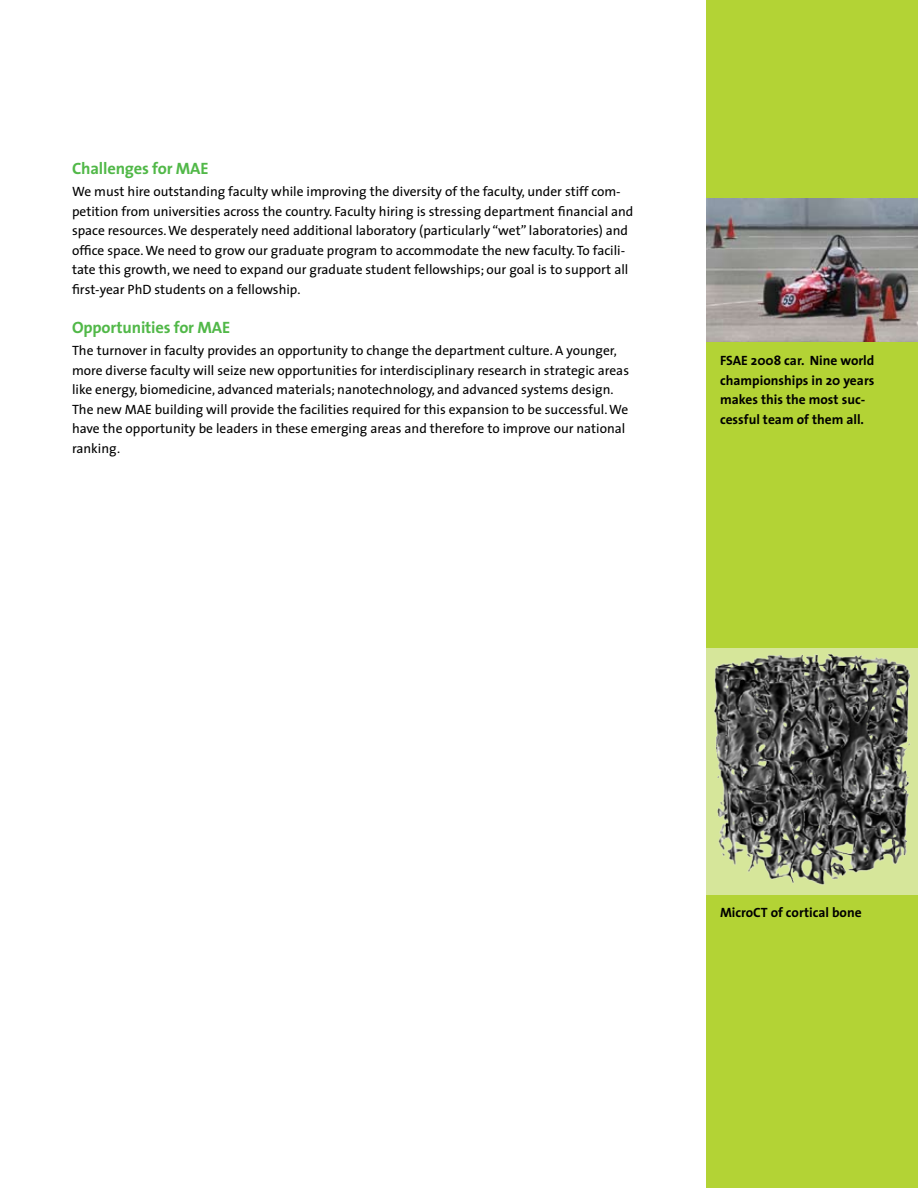
<style>
.page{position:relative;width:918px;height:1188px;background:#fff}
.page>*{position:absolute;margin:0;border:0;box-sizing:border-box;transform-origin:0 0}
.t1{font:700 16.5px "The Sans";letter-spacing:-.01em;color:#51b848}
.t2{font:13.5px/19.5px "The Sans";color:#000}
.t3{font:700 13.5px/19.5px "The Sans";color:#000}
</style>
<div class="page">
<div style="left:706px;top:0;width:212px;height:1188px;background:#b3d335"></div>
<img style="left:706px;top:198px;width:212px;height:144px">
<img style="left:706px;top:648px;width:212px;height:246px">
<p class="t1" style="left:72px;top:154px;width:138px">Challenges for MAE</p>
<p class="t2" style="left:72px;top:182px;width:563px">We must hire outstanding faculty while improving the diversity of the faculty, under stiff com&shy;petition from universities across the country. Faculty hiring is stressing department financial and space resources. We desperately need additional laboratory (particularly “wet” laboratories) and office space. We need to grow our graduate program to accommodate the new faculty. To facili&shy;tate this growth, we need to expand our graduate student fellowships; our goal is to support all first-year PhD students on a fellowship.</p>
<p class="t1" style="left:72px;top:313px;width:160px">Opportunities for MAE</p>
<p class="t2" style="left:72px;top:341px;width:559px">The turnover in faculty provides an opportunity to change the department culture. A younger, more diverse faculty will seize new opportunities for interdisciplinary research in strategic areas like energy, biomedicine, advanced materials; nanotechnology, and advanced systems design.<br>The new MAE building will provide the facilities required for this expansion to be successful. We have the opportunity be leaders in these emerging areas and therefore to improve our national ranking.</p>
<p class="t3" style="left:720px;top:351px;width:156px">FSAE 2008 car. Nine world championships in 20 years makes this the most suc&shy;cessful team of them all.</p>
<p class="t3" style="left:720px;top:903px;width:143px">MicroCT of cortical bone</p>
</div>
